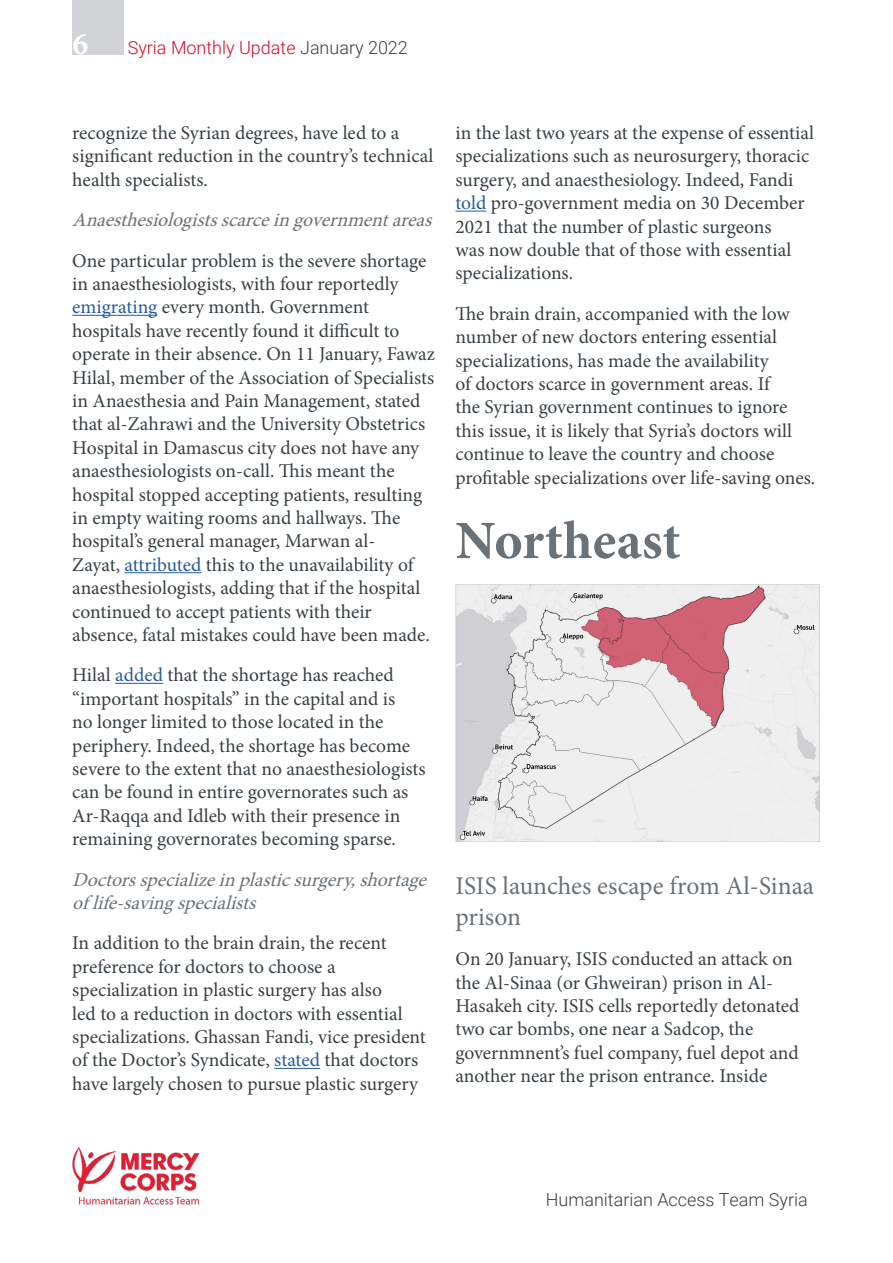
<style>
.page{position:relative;width:893px;height:1263px;background:#fff}
.page>*{position:absolute;margin:0;border:0;box-sizing:border-box;transform-origin:0 0}
.t1{font:700 54px "Minion Pro";color:#6b7277}
.t2{font:25.5px/30.6px "Minion Pro";color:#6b7277}
.t3{font:19.5px/23.4px "Minion Pro";color:#384044}
.t4{font:italic 19.5px/23.4px "Minion Pro";color:#6b7277}
.t5{font:300 18px "Roboto";color:#d70926}
.t6{font:300 18px "Roboto";color:#384044}
.s1{font-family:"Minion Pro";font-weight:700;font-size:31.5px;color:#fff}
.s2{color:#384044}
.s3{color:#275b9b}
</style>
<div class="page">
<div style="left:72px;top:0;width:51px;height:54px;background:#d1d3d6"></div>
<img style="left:72px;top:1147px;width:128px;height:58px">
<hr style="left:72px;top:315px;width:85px;height:1px;background:#275b9b">
<hr style="left:125px;top:572px;width:76px;height:1px;background:#275b9b">
<hr style="left:115px;top:683px;width:48px;height:1px;background:#275b9b">
<hr style="left:274px;top:1068px;width:46px;height:1px;background:#275b9b">
<hr style="left:455px;top:211px;width:31px;height:1px;background:#275b9b">
<img style="left:455px;top:584px;width:365px;height:258px">
<p class="t5" style="left:72px;top:35px;width:337px"><span class="s1">6</span> Syria Monthly Update <span class="s2">January 2022</span></p>
<p class="t3" style="left:72px;top:121px;width:363px">recognize the Syrian degrees, have led to a significant reduction in the country’s technical health specialists.</p>
<p class="t4" style="left:72px;top:208px;width:368px">Anaesthesiologistsscarceingovernmentareas</p>
<p class="t3" style="left:72px;top:249px;width:364px">One particular problem is the severe shortage in anaesthesiologists, with four reportedly <span class="s3">emigrating</span> every month. Government hospitals have recently found it difficult to operate in their absence. On 11 January, Fawaz Hilal, member of the Association of Specialists in Anaesthesia and Pain Management, stated that al-Zahrawi and the University Obstetrics Hospital in Damascus city does not have any anaesthesiologists on-call. This meant the hospital stopped accepting patients, resulting in empty waiting rooms and hallways. The hospital’s general manager, Marwan al-<br>Zayat, <span class="s3">attributed</span> this to the unavailability of anaesthesiologists, adding that if the hospital continued to accept patients with their absence, fatal mistakes could have been made.</p>
<p class="t3" style="left:72px;top:663px;width:355px">Hilal <span class="s3">added</span> that the shortage has reached “important hospitals” in the capital and is<br>no longer limited to those located in the periphery. Indeed, the shortage has become severe to the extent that no anaesthesiologists can be found in entire governorates such as Ar-Raqqa and Idleb with their presence in remaining governorates becoming sparse.</p>
<p class="t4" style="left:72px;top:868px;width:362px">Doctorsspecializeinplasticsurgery,shortage of life-savingspecialists</p>
<p class="t3" style="left:72px;top:932px;width:355px">In addition to the brain drain, the recent preference for doctors to choose a specialization in plastic surgery has also<br>led to a reduction in doctors with essential specializations. Ghassan Fandi, vice president of the Doctor’s Syndicate, <span class="s3">stated</span> that doctors have largely chosen to pursue plastic surgery</p>
<p class="t3" style="left:455px;top:121px;width:360px">in the last two years at the expense of essential specializations such as neurosurgery, thoracic surgery, and anaesthesiology. Indeed, Fandi <span class="s3">told</span> pro-government media on 30 December 2021 that the number of plastic surgeons<br>was now double that of those with essential specializations.</p>
<p class="t3" style="left:455px;top:302px;width:361px">The brain drain, accompanied with the low number of new doctors entering essential specializations, has made the availability<br>of doctors scarce in government areas. If<br>the Syrian government continues to ignore this issue, it is likely that Syria’s doctors will continue to leave the country and choose profitable specializations over life-saving ones.</p>
<h1 class="t1" style="left:455px;top:503px;width:227px">Northeast</h1>
<h2 class="t2" style="left:455px;top:871px;width:360px">ISIS launches escape from Al-Sinaa prison</h2>
<p class="t3" style="left:455px;top:947px;width:346px">On 20 January, ISIS conducted an attack on the Al-Sinaa (or Ghweiran) prison in Al-Hasakeh city. ISIS cells reportedly detonated two car bombs, one near a Sadcop, the governmnent’s fuel company, fuel depot and another near the prison entrance. Inside</p>
<p class="t6" style="left:546px;top:1187px;width:263px">Humanitarian Access Team Syria</p>
</div>
